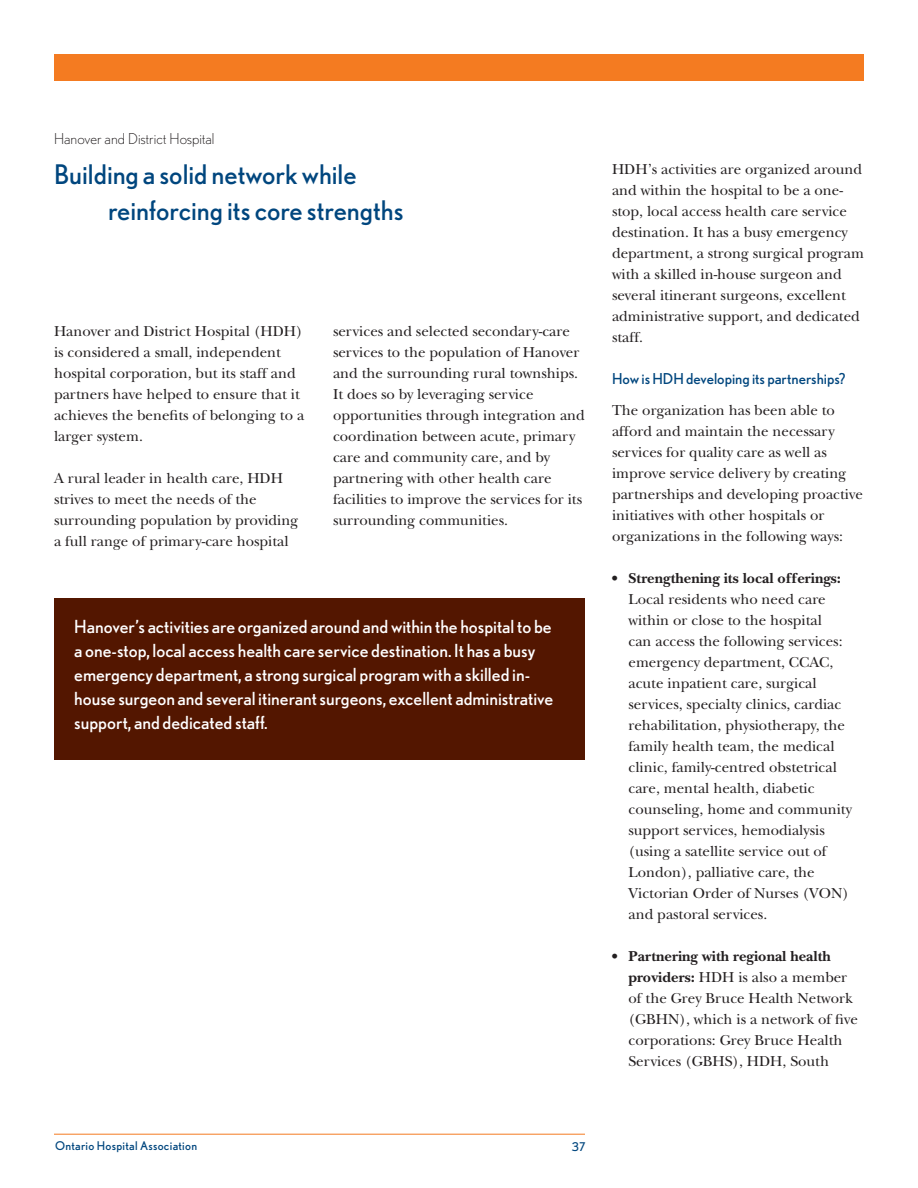
<style>
.page{position:relative;width:918px;height:1188px;background:#fff}
.page>*{position:absolute;margin:0;border:0;box-sizing:border-box;transform-origin:0 0}
.titling{font:27px "Nobel";color:#00467e}
.call-out_boxes_copy{font:18px/24px "Nobel";color:#fff}
.body_copy{font:15px/21px "New Baskerville";color:#231f20}
.subtitling{font:15px "Nobel";color:#00467e}
.hospital_name{font:300 15px "Nobel";color:#231f20}
.t1{font:12px "Nobel";letter-spacing:.025em;color:#00467e}
.s1{font-weight:700}
</style>
<div class="page">
<hr style="left:54px;top:1134px;width:531px;height:1px;background:#f47b21">
<div style="left:54px;top:598px;width:531px;height:162px;background:#531600"></div>
<div style="left:54px;top:54px;width:810px;height:27px;background:#f47b21"></div>
<p class="hospital_name" style="left:54px;top:130px;width:162px">Hanover and District Hospital</p>
<p class="titling" style="left:54px;top:159px;width:304px">Building a solid network while</p>
<p class="titling" style="left:108px;top:195px;width:297px">reinforcing its core strengths</p>
<p class="body_copy" style="left:54px;top:320px;width:252px">Hanover and District Hospital (HDH) is considered a small, independent hospital corporation, but its staff and partners have helped to ensure that it achieves the benefits of belonging to a larger system.</p>
<p class="body_copy" style="left:54px;top:467px;width:246px">A rural leader in health care, HDH strives to meet the needs of the surrounding population by providing a full range of primary-care hospital</p>
<p class="body_copy" style="left:333px;top:320px;width:253px">services and selected secondary-care services to the population of Hanover and the surrounding rural townships.<br>It does so by leveraging service opportunities through integration and coordination between acute, primary care and community care, and by partnering with other health care facilities to improve the services for its surrounding communities.</p>
<p class="call-out_boxes_copy" style="left:74px;top:615px;width:481px">Hanover’s activities are organized around and within the hospital to be a one-stop, local access health care service destination. It has a busy emergency department, a strong surgical program with a skilled in&shy;house surgeon and several itinerant surgeons, excellent administrative support, and dedicated staff.</p>
<p class="body_copy" style="left:612px;top:158px;width:253px">HDH’s activities are organized around and within the hospital to be a one&shy;stop, local access health care service destination. It has a busy emergency department, a strong surgical program with a skilled in-house surgeon and several itinerant surgeons, excellent administrative support, and dedicated staff.</p>
<p class="subtitling" style="left:612px;top:370px;width:235px">How is HDH developing its partnerships?</p>
<p class="body_copy" style="left:612px;top:400px;width:252px">The organization has been able to afford and maintain the necessary services for quality care as well as improve service delivery by creating partnerships and developing proactive initiatives with other hospitals or organizations in the following ways:</p>
<p class="body_copy" style="left:628px;top:568px;width:225px;text-indent:-16px"><span class="s1">• Strengthening its local offerings:<br></span>Local residents who need care within or close to the hospital<br>can access the following services: emergency department, CCAC, acute inpatient care, surgical services, specialty clinics, cardiac rehabilitation, physiotherapy, the family health team, the medical clinic, family-centred obstetrical care, mental health, diabetic counseling, home and community support services, hemodialysis (using a satellite service out of<br>London), palliative care, the<br>Victorian Order of Nurses (VON) and pastoral services.</p>
<p class="body_copy" style="left:628px;top:946px;width:231px;text-indent:-16px"><span class="s1">• Partnering with regional health providers:</span> HDH is also a member of the Grey Bruce Health Network (GBHN), which is a network of five corporations: Grey Bruce Health<br>Services (GBHS), HDH, South</p>
<p class="t1" style="left:55px;top:1139px;width:144px">Ontario Hospital Association</p>
<p class="t1" style="left:572px;top:1140px;width:15px">37</p>
</div>
